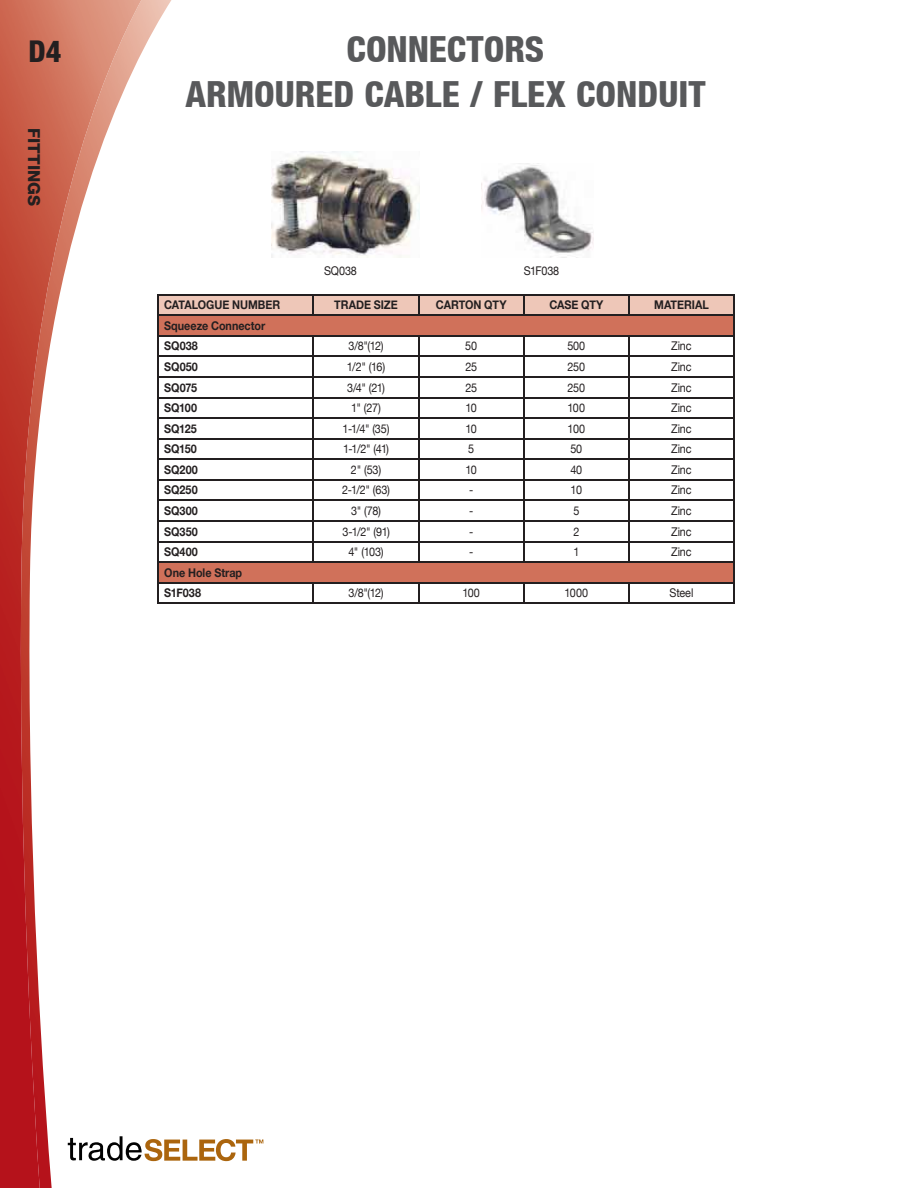
<style>
.page{position:relative;width:918px;height:1188px;background:#fff}
.page>*{position:absolute;margin:0;border:0;box-sizing:border-box;transform-origin:0 0}
.t1{font:800 condensed 36px/45px "Helvetica Neue";color:#58595b;text-align:center}
.t2{font:800 condensed 30px "Helvetica Neue";color:#231f20}
.t3{font:800 16.5px "Helvetica Neue";color:#231f20}
.t4{font:12px "Helvetica Neue";letter-spacing:-.015em;color:#231f20;scale:.9 1}
.t5{font:700 12px/20.5px "Helvetica Neue";color:#231f20;scale:.9 1}
</style>
<div class="page">
<img style="left:141px;top:0;width:30px;height:1162px">
<img style="left:0;top:0;width:141px;height:1188px">
<svg style="left:68px;top:1136px;width:195px;height:25px"></svg>
<hr style="left:158px;top:294px;width:156px;height:2px;background:#231f20">
<hr style="left:314px;top:294px;width:105px;height:2px;background:#231f20">
<hr style="left:419px;top:294px;width:105px;height:2px;background:#231f20">
<hr style="left:524px;top:294px;width:105px;height:2px;background:#231f20">
<hr style="left:629px;top:294px;width:106px;height:2px;background:#231f20">
<svg style="left:158px;top:296px;width:577px;height:307px"></svg>
<hr style="left:524px;top:582px;width:105px;height:1px;background:#231f20">
<hr style="left:523px;top:583px;width:2px;height:20px;background:#231f20">
<hr style="left:629px;top:582px;width:106px;height:1px;background:#231f20">
<hr style="left:628px;top:583px;width:2px;height:20px;background:#231f20">
<hr style="left:733px;top:583px;width:2px;height:20px;background:#231f20">
<hr style="left:158px;top:603px;width:577px;height:1px;background:#231f20">
<img style="left:481px;top:165px;width:113px;height:92px">
<img style="left:272px;top:151px;width:147px;height:106px">
<h2 class="t2" style="left:28px;top:33px;width:34px">D4</h2>
<h1 class="t1" style="left:185px;top:26px;width:522px">CONNECTORS<br>ARMOURED CABLE / FLEX CONDUIT</h1>
<h3 class="t3" style="left:44px;top:128px;width:79px;rotate:90deg">FITTINGS</h3>
<p class="t4" style="left:324px;top:263px;width:38px">SQ038</p>
<p class="t4" style="left:524px;top:263px;width:41px">S1F038</p>
<p class="t5" style="left:164px;top:295px;width:130px">CATALOGUE NUMBER</p>
<p class="t5" style="left:334px;top:295px;width:72px">TRADE SIZE</p>
<p class="t5" style="left:436px;top:295px;width:80px">CARTON QTY</p>
<p class="t5" style="left:549px;top:295px;width:62px">CASE QTY</p>
<p class="t5" style="left:654px;top:295px;width:62px">MATERIAL</p>
<p class="t5" style="left:164px;top:315px;width:114px">Squeeze Connector<br>SQ038</p>
<p class="t4" style="left:349px;top:339px;width:40px">3/8"(12)</p>
<p class="t4" style="left:465px;top:339px;width:15px">50</p>
<p class="t4" style="left:567px;top:339px;width:21px">500</p>
<p class="t4" style="left:671px;top:339px;width:24px">Zinc</p>
<p class="t5" style="left:164px;top:356px;width:39px">SQ050</p>
<p class="t4" style="left:347px;top:360px;width:44px">1/2" (16)</p>
<p class="t4" style="left:465px;top:360px;width:14px">25</p>
<p class="t4" style="left:568px;top:360px;width:21px">250</p>
<p class="t4" style="left:671px;top:360px;width:24px">Zinc</p>
<p class="t5" style="left:164px;top:377px;width:38px">SQ075</p>
<p class="t4" style="left:347px;top:380px;width:44px">3/4" (21)</p>
<p class="t4" style="left:465px;top:380px;width:14px">25</p>
<p class="t4" style="left:568px;top:380px;width:21px">250</p>
<p class="t4" style="left:671px;top:380px;width:24px">Zinc</p>
<p class="t5" style="left:164px;top:397px;width:38px">SQ100</p>
<p class="t4" style="left:351px;top:401px;width:34px">1" (27)</p>
<p class="t4" style="left:466px;top:401px;width:14px">10</p>
<p class="t4" style="left:568px;top:401px;width:21px">100</p>
<p class="t4" style="left:671px;top:401px;width:24px">Zinc</p>
<p class="t5" style="left:164px;top:418px;width:38px">SQ125</p>
<p class="t4" style="left:343px;top:421px;width:54px">1-1/4" (35)</p>
<p class="t4" style="left:466px;top:421px;width:14px">10</p>
<p class="t4" style="left:568px;top:421px;width:21px">100</p>
<p class="t4" style="left:671px;top:421px;width:24px">Zinc</p>
<p class="t5" style="left:164px;top:439px;width:38px">SQ150</p>
<p class="t4" style="left:343px;top:442px;width:53px">1-1/2" (41)</p>
<p class="t4" style="left:468px;top:442px;width:8px">5</p>
<p class="t4" style="left:570px;top:442px;width:15px">50</p>
<p class="t4" style="left:671px;top:442px;width:24px">Zinc</p>
<p class="t5" style="left:164px;top:459px;width:39px">SQ200</p>
<p class="t4" style="left:351px;top:462px;width:35px">2" (53)</p>
<p class="t4" style="left:466px;top:462px;width:14px">10</p>
<p class="t4" style="left:570px;top:462px;width:15px">40</p>
<p class="t4" style="left:671px;top:462px;width:24px">Zinc</p>
<p class="t5" style="left:164px;top:480px;width:39px">SQ250</p>
<p class="t4" style="left:342px;top:483px;width:55px">2-1/2" (63)</p>
<p class="t4" style="left:469px;top:483px;width:6px">-</p>
<p class="t4" style="left:571px;top:483px;width:14px">10</p>
<p class="t4" style="left:671px;top:483px;width:24px">Zinc</p>
<p class="t5" style="left:164px;top:500px;width:39px">SQ300</p>
<p class="t4" style="left:351px;top:504px;width:35px">3" (78)</p>
<p class="t4" style="left:469px;top:504px;width:6px">-</p>
<p class="t4" style="left:573px;top:504px;width:8px">5</p>
<p class="t4" style="left:671px;top:504px;width:24px">Zinc</p>
<p class="t5" style="left:164px;top:521px;width:39px">SQ350</p>
<p class="t4" style="left:342px;top:524px;width:54px">3-1/2" (91)</p>
<p class="t4" style="left:469px;top:524px;width:6px">-</p>
<p class="t4" style="left:573px;top:524px;width:8px">2</p>
<p class="t4" style="left:671px;top:524px;width:24px">Zinc</p>
<p class="t5" style="left:164px;top:541px;width:39px">SQ400</p>
<p class="t4" style="left:349px;top:545px;width:40px">4" (103)</p>
<p class="t4" style="left:469px;top:545px;width:6px">-</p>
<p class="t4" style="left:573px;top:545px;width:8px">1</p>
<p class="t4" style="left:671px;top:545px;width:24px">Zinc</p>
<p class="t5" style="left:164px;top:562px;width:88px">One Hole Strap<br>S1F038</p>
<p class="t4" style="left:349px;top:586px;width:40px">3/8"(12)</p>
<p class="t4" style="left:463px;top:586px;width:21px">100</p>
<p class="t4" style="left:565px;top:586px;width:28px">1000</p>
<p class="t4" style="left:670px;top:586px;width:28px">Steel</p>
</div>
